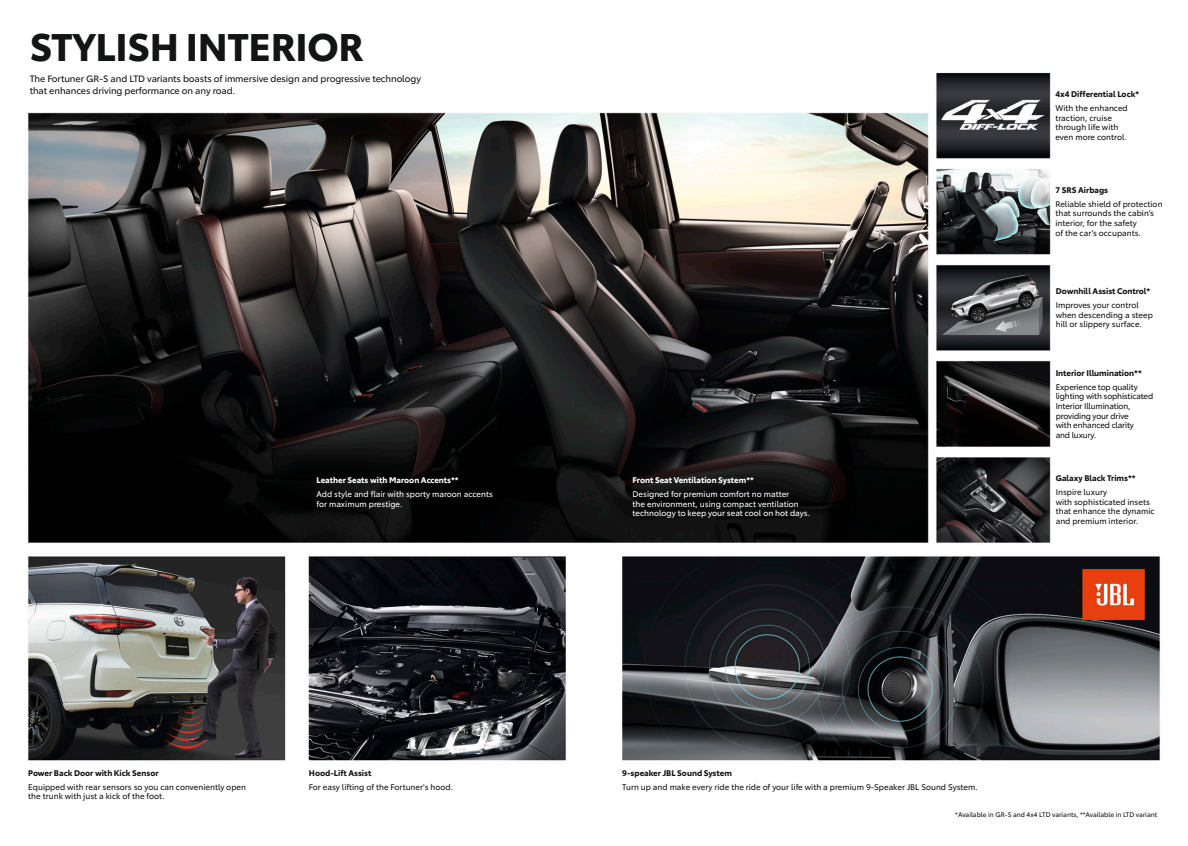
<style>
.page{position:relative;width:1188px;height:846px;background:#fff}
.page>*{position:absolute;margin:0;border:0;box-sizing:border-box;transform-origin:0 0}
.t1{font:700 37.5px "Toyota Type";letter-spacing:-.01em;color:#131414}
.t2{font:9px/12px "Toyota Type";letter-spacing:-.01em;color:#131414}
.t3{font:8px/9.6px "Toyota Type";color:#131414}
.t4{font:8px/9.6px "Toyota Type";color:#fff}
.t5{font:700 8px "Toyota Type";color:#131414}
.t6{font:8px/9.6px "Toyota Type";letter-spacing:-.02em;color:#131414}
.t7{font:700 8px "Toyota Type";letter-spacing:-.01em;color:#fff}
.t8{font:6.5px "Toyota Type";color:#131414}
</style>
<div class="page">
<img style="left:28px;top:72px;width:1132px;height:689px">
<h1 class="t1" style="left:30px;top:18px;width:335px">STYLISH INTERIOR</h1>
<p class="t2" style="left:30px;top:72px;width:393px">The Fortuner GR-S and LTD variants boasts of immersive design and progressive technology that enhances driving performance on any road.</p>
<p class="t7" style="left:317px;top:474px;width:144px">Leather Seats with Maroon Accents**</p>
<p class="t4" style="left:317px;top:489px;width:178px">Add style and flair with sporty maroon accents for maximum prestige.</p>
<p class="t5" style="left:28px;top:767px;width:132px">Power Back Door with Kick Sensor</p>
<p class="t3" style="left:28px;top:781px;width:219px">Equipped with rear sensors so you can conveniently open the trunk with just a kick of the foot.</p>
<p class="t5" style="left:309px;top:767px;width:64px">Hood-Lift Assist</p>
<p class="t3" style="left:309px;top:781px;width:146px">For easy lifting of the Fortuner's hood.</p>
<p class="t5" style="left:1055px;top:88px;width:85px">4x4 Differential Lock*</p>
<p class="t3" style="left:1055px;top:103px;width:74px">With the enhanced traction, cruise through life with even more control.</p>
<p class="t5" style="left:1055px;top:184px;width:54px">7 SRS Airbags</p>
<p class="t3" style="left:1055px;top:198px;width:109px">Reliable shield of protection that surrounds the cabin’s interior, for the safety<br>of the car’s occupants.</p>
<p class="t7" style="left:633px;top:474px;width:123px">Front Seat Ventilation System**</p>
<p class="t4" style="left:633px;top:489px;width:179px">Designed for premium comfort no matter<br>the environment, using compact ventilation technology to keep your seat cool on hot days.</p>
<p class="t5" style="left:1056px;top:285px;width:96px">Downhill Assist Control*</p>
<p class="t3" style="left:1056px;top:300px;width:99px">Improves your control when descending a steep hill or slippery surface.</p>
<p class="t5" style="left:1056px;top:367px;width:88px">Interior Illumination**</p>
<p class="t6" style="left:1056px;top:381px;width:99px">Experience top quality lighting with sophisticated<br>Interior Illumination, providing your drive<br>with enhanced clarity<br>and luxury.</p>
<p class="t5" style="left:1056px;top:472px;width:81px">Galaxy Black Trims**</p>
<p class="t3" style="left:1056px;top:487px;width:100px">Inspire luxury<br>with sophisticated insets that enhance the dynamic and premium interior.</p>
<p class="t5" style="left:622px;top:767px;width:111px">9-speaker JBL Sound System</p>
<p class="t3" style="left:622px;top:781px;width:357px">Turn up and make every ride the ride of your life with a premium 9-Speaker JBL Sound System.</p>
<p class="t8" style="left:955px;top:810px;width:203px">*Available in GR-S and 4x4 LTD variants, **Available in LTD variant</p>
</div>
